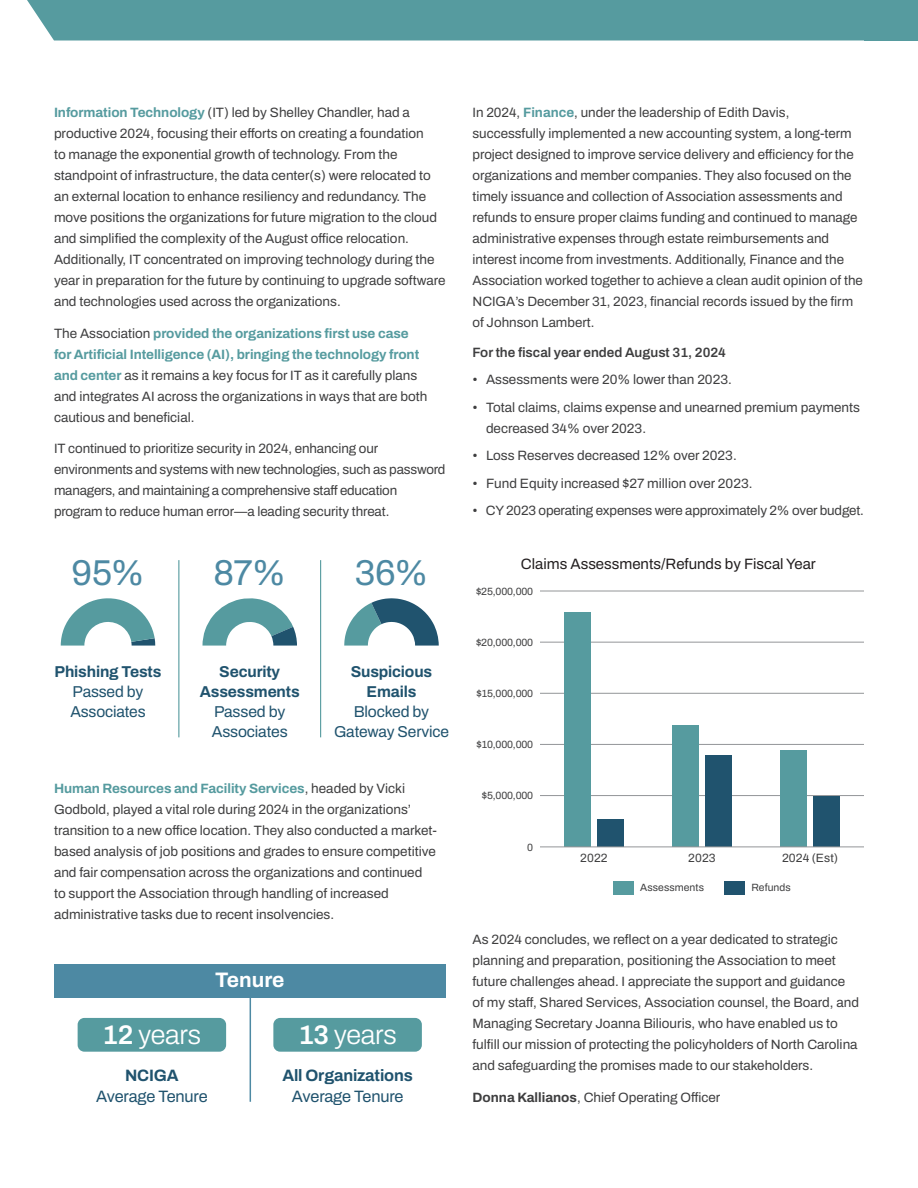
<style>
.page{position:relative;width:918px;height:1188px;background:#fff}
.page>*{position:absolute;margin:0;border:0;box-sizing:border-box;transform-origin:0 0}
.t1{font:36px "Archivo";color:#4d89a3}
.t2{font:300 27px "Archivo";letter-spacing:-.01em;color:#fff}
.t3{font:700 21px "Archivo";color:#fff}
.t4{font:16.5px "Archivo";letter-spacing:-.01em;color:#20536e}
.t5{font:700 16.5px "Archivo";letter-spacing:-.01em;color:#20536e}
.t6{font:15.75px/20.2px "Archivo";letter-spacing:-.01em;color:#20536e}
.t7{font:700 15.75px/20.2px "Archivo";letter-spacing:-.01em;color:#20536e;text-align:center}
.t8{font:15px "Archivo";color:#231f20}
.t9{font:13.5px/21px "Archivo";color:#3e3e3f}
.t10{font:600 13.5px "Archivo";color:#3e3e3f}
.t11{font:12px "Archivo";letter-spacing:.01em;color:#3e3e3f}
.t12{font:10.5px "Archivo";letter-spacing:-.015em;color:#3e3e3f}
.t13{font:10.5px "Archivo";letter-spacing:.01em;color:#3e3e3f}
.s1{font-weight:700;color:#569b9f}
.s2{font-weight:600}
.s3{font-weight:700}
</style>
<div class="page">
<div style="left:27px;top:0;width:837px;height:40px;background:#569b9f"></div>
<svg style="left:202px;top:598px;width:95px;height:48px"></svg>
<svg style="left:344px;top:598px;width:95px;height:48px"></svg>
<svg style="left:61px;top:598px;width:94px;height:48px"></svg>
<hr style="left:320px;top:560px;width:1px;height:177px;background:#569b9f">
<hr style="left:178px;top:560px;width:1px;height:177px;background:#569b9f">
<div style="left:54px;top:964px;width:392px;height:34px;background:#4d89a3"></div>
<div style="left:78px;top:1018px;width:148px;height:34px;background:#569b9f;border-radius:7px"></div>
<div style="left:273px;top:1018px;width:149px;height:34px;background:#569b9f;border-radius:7px"></div>
<hr style="left:250px;top:998px;width:1px;height:104px;background:#4d89a3">
<hr style="left:540px;top:642px;width:324px;height:1px;background:#939598">
<hr style="left:540px;top:795px;width:324px;height:1px;background:#939598">
<hr style="left:540px;top:693px;width:324px;height:1px;background:#939598">
<hr style="left:540px;top:744px;width:324px;height:1px;background:#939598">
<hr style="left:540px;top:591px;width:324px;height:1px;background:#939598">
<div style="left:613px;top:881px;width:20px;height:14px;background:#569b9f"></div>
<div style="left:724px;top:881px;width:21px;height:14px;background:#20536e"></div>
<div style="left:597px;top:819px;width:27px;height:28px;background:#20536e"></div>
<div style="left:564px;top:612px;width:27px;height:235px;background:#569b9f"></div>
<div style="left:705px;top:755px;width:27px;height:92px;background:#20536e"></div>
<div style="left:672px;top:725px;width:27px;height:122px;background:#569b9f"></div>
<div style="left:813px;top:796px;width:27px;height:51px;background:#20536e"></div>
<div style="left:780px;top:750px;width:27px;height:97px;background:#569b9f"></div>
<hr style="left:540px;top:847px;width:324px;height:1px;background:#939598">
<div style="left:864px;top:0;width:54px;height:40px;background:#569b9f"></div>
<p class="t9" style="left:54px;top:102px;width:393px"><span class="s1">Information Technology</span> (IT) led by Shelley Chandler, had a productive 2024, focusing their efforts on creating a foundation<br>to manage the exponential growth of technology. From the standpoint of infrastructure, the data center(s) were relocated to an external location to enhance resiliency and redundancy. The move positions the organizations for future migration to the cloud and simplified the complexity of the August office relocation.<br>Additionally, IT concentrated on improving technology during the year in preparation for the future by continuing to upgrade software and technologies used across the organizations.</p>
<p class="t9" style="left:54px;top:323px;width:375px">The Association <span class="s1">provided the organizations first use case for Artificial Intelligence (AI), bringing the technology front and center</span> as it remains a key focus for IT as it carefully plans and integrates AI across the organizations in ways that are both cautious and beneficial.</p>
<p class="t9" style="left:54px;top:438px;width:393px">IT continued to prioritize security in 2024, enhancing our environments and systems with new technologies, such as password managers, and maintaining a comprehensive staff education program to reduce human error—a leading security threat.</p>
<h1 class="t1" style="left:71px;top:546px;width:75px">95%</h1>
<p class="t7" style="left:55px;top:661px;width:108px">Phishing Tests</p>
<p class="t6" style="left:70px;top:681px;width:77px">Passed by<br>Associates</p>
<h1 class="t1" style="left:213px;top:546px;width:74px">87%</h1>
<p class="t7" style="left:200px;top:661px;width:101px">Security<br>Assessments</p>
<p class="t6" style="left:212px;top:702px;width:78px">Passed by<br>Associates</p>
<h1 class="t1" style="left:355px;top:546px;width:75px">36%</h1>
<p class="t7" style="left:351px;top:661px;width:83px">Suspicious<br>Emails</p>
<p class="t6" style="left:334px;top:702px;width:116px;text-align:center">Blocked by<br>Gateway Service</p>
<p class="t9" style="left:54px;top:778px;width:384px"><span class="s1">Human Resources and Facility Services</span>, headed by Vicki Godbold, played a vital role during 2024 in the organizations’ transition to a new office location. They also conducted a market&shy;based analysis of job positions and grades to ensure competitive and fair compensation across the organizations and continued to support the Association through handling of increased administrative tasks due to recent insolvencies.</p>
<h3 class="t3" style="left:215px;top:964px;width:71px">Tenure</h3>
<h2 class="t2" style="left:103px;top:1015px;width:100px"><span class="s2">12</span> years</h2>
<h2 class="t2" style="left:298px;top:1015px;width:100px"><span class="s2">13</span> years</h2>
<p class="t5" style="left:125px;top:1063px;width:55px">NCIGA</p>
<p class="t4" style="left:96px;top:1084px;width:113px">Average Tenure</p>
<p class="t5" style="left:282px;top:1063px;width:132px">All Organizations</p>
<p class="t4" style="left:292px;top:1084px;width:113px">Average Tenure</p>
<p class="t9" style="left:472px;top:102px;width:392px">In 2024, <span class="s1">Finance</span>, under the leadership of Edith Davis, successfully implemented a new accounting system, a long-term project designed to improve service delivery and efficiency for the organizations and member companies. They also focused on the timely issuance and collection of Association assessments and refunds to ensure proper claims funding and continued to manage administrative expenses through estate reimbursements and interest income from investments. Additionally, Finance and the Association worked together to achieve a clean audit opinion of the NCIGA’s December 31, 2023, financial records issued by the firm of Johnson Lambert.</p>
<p class="t10" style="left:472px;top:342px;width:255px">For the fiscal year ended August 31, 2024</p>
<p class="t9" style="left:472px;top:369px;width:261px">• Assessments were 20% lower than 2023.</p>
<p class="t9" style="left:486px;top:397px;width:376px;text-indent:-14px">• Total claims, claims expense and unearned premium payments decreased 34% over 2023.</p>
<p class="t9" style="left:472px;top:445px;width:266px">• Loss Reserves decreased 12% over 2023.</p>
<p class="t9" style="left:472px;top:473px;width:282px">• Fund Equity increased $27 million over 2023.</p>
<p class="t9" style="left:472px;top:500px;width:393px">• CY 2023 operating expenses were approximately 2% over budget.</p>
<p class="t8" style="left:521px;top:552px;width:296px">Claims Assessments/Refunds by Fiscal Year</p>
<p class="t12" style="left:476px;top:583px;width:59px">$25,000,000</p>
<p class="t12" style="left:476px;top:634px;width:59px">$20,000,000</p>
<p class="t12" style="left:477px;top:686px;width:58px">$15,000,000</p>
<p class="t12" style="left:477px;top:737px;width:58px">$10,000,000</p>
<p class="t12" style="left:482px;top:788px;width:53px">$5,000,000</p>
<p class="t12" style="left:527px;top:839px;width:7px">0</p>
<p class="t11" style="left:580px;top:849px;width:29px">2022</p>
<p class="t11" style="left:688px;top:849px;width:29px">2023</p>
<p class="t11" style="left:782px;top:849px;width:57px">2024 (Est)</p>
<p class="t13" style="left:640px;top:880px;width:66px">Assessments</p>
<p class="t13" style="left:751px;top:880px;width:41px">Refunds</p>
<p class="t9" style="left:472px;top:929px;width:388px">As 2024 concludes, we reflect on a year dedicated to strategic planning and preparation, positioning the Association to meet future challenges ahead. I appreciate the support and guidance of my staff, Shared Services, Association counsel, the Board, and Managing Secretary Joanna Biliouris, who have enabled us to fulfill our mission of protecting the policyholders of North Carolina and safeguarding the promises made to our stakeholders.</p>
<p class="t9" style="left:472px;top:1087px;width:249px"><span class="s3">Donna Kallianos</span>, Chief Operating Officer</p>
</div>
